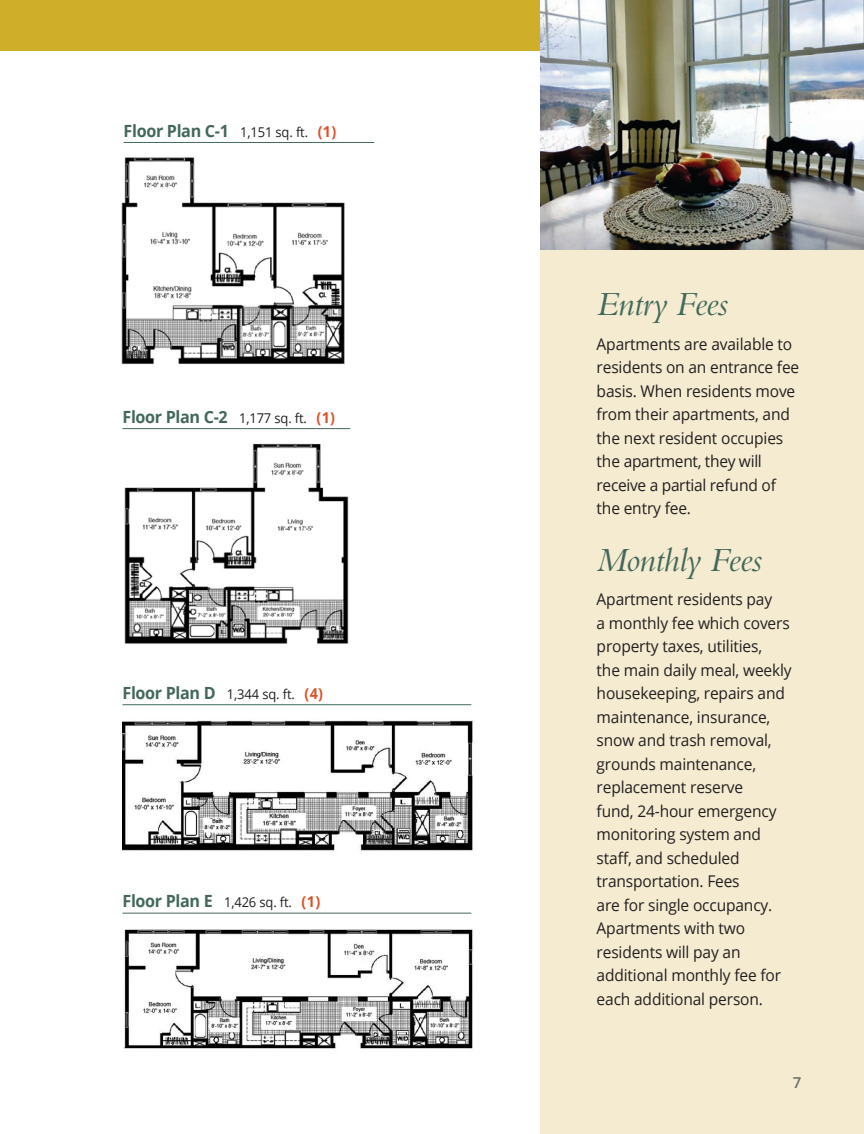
<style>
.page{position:relative;width:864px;height:1134px;background:#fff}
.page>*{position:absolute;margin:0;border:0;box-sizing:border-box;transform-origin:0 0}
.t1{font:italic 35.25px "Bembo Std";letter-spacing:-.02em;color:#43685b}
.Subhead_-_bold_11_5{font:700 16.8px "Open Sans";letter-spacing:-.02em;color:#43685b;scale:.96 1}
.Body_copy_-_smaller{font:16.2px/23.5px "Open Sans";letter-spacing:-.01em;color:#231f20;scale:.96 1}
.t2{font:600 15px "Open Sans";color:#6c6d70}
.Subhead_-_bold_11_5-2{font:13.5px "Open Sans";letter-spacing:-.01em;color:#231f20;scale:.96 1}
.s1{font-weight:400;font-size:13.5px;color:#231f20}
.s2{font-size:15px;color:#db5228}
.s3{font-weight:700;font-size:16.8px;color:#43685b}
.s4{font-weight:700;font-size:15px;color:#db5228}
</style>
<div class="page">
<div style="left:0;top:0;width:864px;height:51px;background:#cfaf2a"></div>
<img style="left:124px;top:443px;width:225px;height:201px">
<hr style="left:122px;top:428px;width:228px;height:1px;background:#43685b">
<img style="left:122px;top:720px;width:351px;height:131px">
<hr style="left:122px;top:704px;width:349px;height:1px;background:#43685b">
<img style="left:124px;top:929px;width:349px;height:120px">
<hr style="left:122px;top:913px;width:349px;height:1px;background:#43685b">
<img style="left:121px;top:157px;width:224px;height:207px">
<hr style="left:124px;top:142px;width:250px;height:1px;background:#43685b">
<div style="left:541px;top:14px;width:323px;height:1120px;background:#f4ebd0"></div>
<img style="left:541px;top:0;width:323px;height:249px">
<p class="Subhead_-_bold_11_5" style="left:124px;top:119px;width:223px">Floor Plan C-1 <span class="s1">1,151 sq. ft.</span> <span class="s2">(1)</span></p>
<p class="Subhead_-_bold_11_5" style="left:122px;top:405px;width:223px">Floor Plan C-2 <span class="s1">1,177 sq. ft.</span> <span class="s2">(1)</span></p>
<p class="Subhead_-_bold_11_5-2" style="left:122px;top:685px;width:210px"><span class="s3">Floor Plan D</span> 1,344 sq. ft. <span class="s4">(4)</span></p>
<p class="Subhead_-_bold_11_5-2" style="left:122px;top:893px;width:207px"><span class="s3">Floor Plan E</span> 1,426 sq. ft. <span class="s4">(1)</span></p>
<p class="t1" style="left:597px;top:284px;width:133px">Entry Fees</p>
<p class="Body_copy_-_smaller" style="left:597px;top:331px;width:213px">Apartments are available to residents on an entrance fee basis. When residents move from their apartments, and the next resident occupies the apartment, they will receive a partial refund of the entry fee.</p>
<p class="t1" style="left:597px;top:539px;width:167px">Monthly Fees</p>
<p class="Body_copy_-_smaller" style="left:597px;top:587px;width:205px">Apartment residents pay<br>a monthly fee which covers property taxes, utilities,<br>the main daily meal, weekly housekeeping, repairs and maintenance, insurance, snow and trash removal, grounds maintenance, replacement reserve<br>fund, 24-hour emergency monitoring system and staff, and scheduled transportation. Fees<br>are for single occupancy.<br>Apartments with two residents will pay an additional monthly fee for each additional person.</p>
<p class="t2" style="left:793px;top:1072px;width:10px">7</p>
</div>
